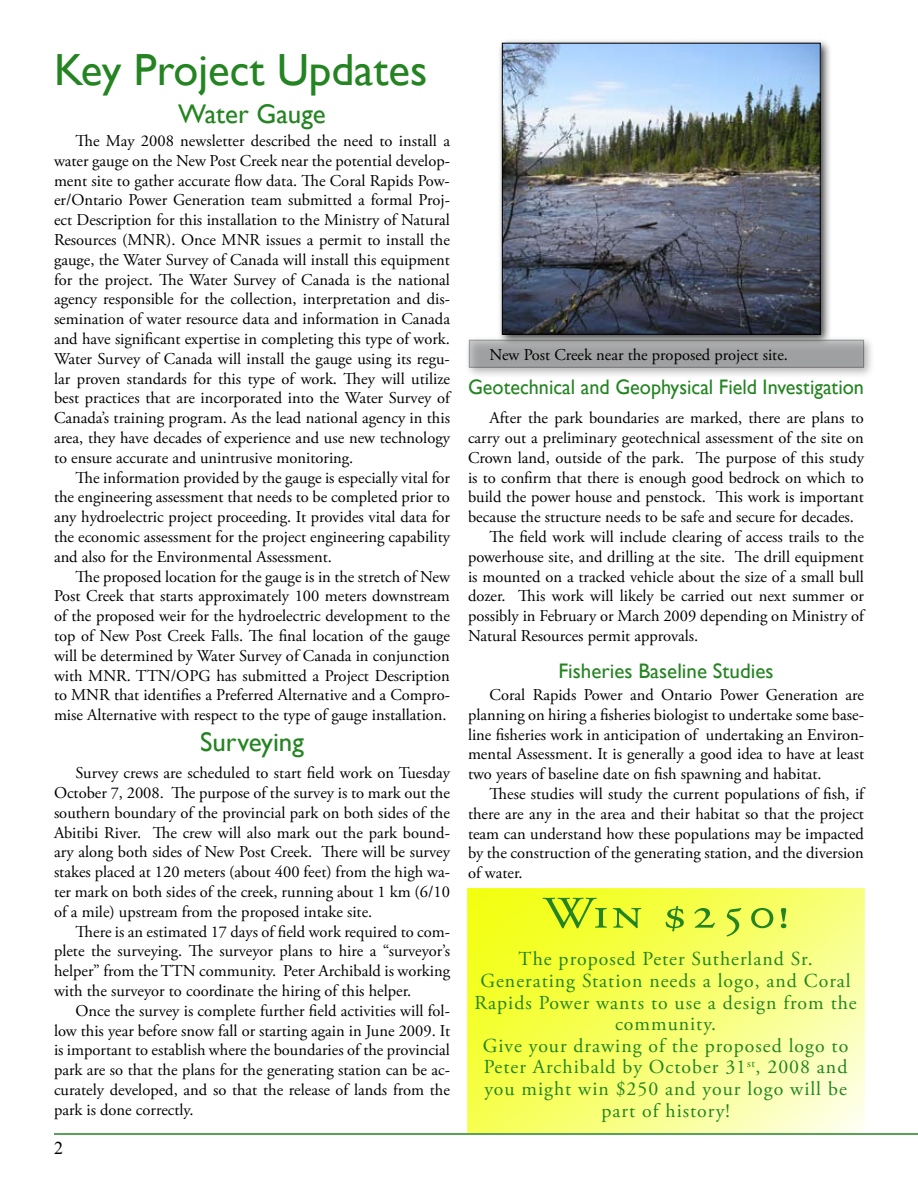
<style>
.page{position:relative;width:918px;height:1188px;background:#fff}
.page>*{position:absolute;margin:0;border:0;box-sizing:border-box;transform-origin:0 0}
.t1{font:45px "Gill Sans";color:#238421}
.t2{font:45px "Adobe Garamond Pro";letter-spacing:.05em;color:#238421;scale:1.2 1}
.t3{font:27px "Gill Sans";color:#238421}
.t4{font:21px "Gill Sans";color:#238421;scale:.96 1}
.t5{font:21px "Gill Sans";color:#238421}
.t6{font:19.8px/21.6px "Adobe Garamond Pro";letter-spacing:.05em;color:#238421;text-align:center}
.t7{font:18px "Times New Roman";color:#000}
.t8{font:16.5px/19.8px "Adobe Garamond Pro";color:#000;text-align:justify}
</style>
<div class="page">
<hr style="left:54px;top:1133px;width:864px;height:2px;background:#238421">
<svg style="left:468px;top:888px;width:396px;height:245px"></svg>
<div style="left:468px;top:889px;width:396px;height:243px;border:1px solid #f3ff0f"></div>
<div style="left:464px;top:335px;width:412px;height:44px;background:#000;opacity:.3"></div>
<div style="left:469px;top:340px;width:395px;height:27px;background:#9fa0a1"></div>
<div style="left:497px;top:38px;width:335px;height:308px;background:#000;opacity:.75"></div>
<img style="left:504px;top:45px;width:315px;height:288px">
<div style="left:502px;top:43px;width:319px;height:292px;border:1px solid #000"></div>
<h1 class="t1" style="left:54px;top:44px;width:375px">Key Project Updates</h1>
<h2 class="t3" style="left:178px;top:98px;width:149px">Water Gauge</h2>
<p class="t8" style="left:54px;top:132px;width:398px;text-indent:22px">The May 2008 newsletter described the need to install a water gauge on the New Post Creek near the potential develop&shy;ment site to gather accurate flow data. The Coral Rapids Pow&shy;er/Ontario Power Generation team submitted a formal Proj&shy;ect Description for this installation to the Ministry of Natural Resources (MNR). Once MNR issues a permit to install the gauge, the Water Survey of Canada will install this equipment for the project. The Water Survey of Canada is the national agency responsible for the collection, interpretation and dis&shy;semination of water resource data and information in Canada and have significant expertise in completing this type of work.<br>Water Survey of Canada will install the gauge using its regu&shy;lar proven standards for this type of work. They will utilize best practices that are incorporated into the Water Survey of Canada’s training program. As the lead national agency in this area, they have decades of experience and use new technology to ensure accurate and unintrusive monitoring.</p>
<p class="t8" style="left:54px;top:468px;width:398px;text-indent:22px">The information provided by the gauge is especially vital for the engineering assessment that needs to be completed prior to any hydroelectric project proceeding. It provides vital data for the economic assessment for the project engineering capability and also for the Environmental Assessment.</p>
<p class="t8" style="left:54px;top:567px;width:398px;text-indent:22px">The proposed location for the gauge is in the stretch of New Post Creek that starts approximately 100 meters downstream of the proposed weir for the hydroelectric development to the top of New Post Creek Falls. The final location of the gauge will be determined by Water Survey of Canada in conjunction with MNR. TTN/OPG has submitted a Project Description to MNR that identifies a Preferred Alternative and a Compro&shy;mise Alternative with respect to the type of gauge installation.</p>
<h2 class="t3" style="left:200px;top:726px;width:105px">Surveying</h2>
<p class="t8" style="left:54px;top:764px;width:398px;text-indent:22px">Survey crews are scheduled to start field work on Tuesday October 7, 2008. The purpose of the survey is to mark out the southern boundary of the provincial park on both sides of the Abitibi River. The crew will also mark out the park bound&shy;ary along both sides of New Post Creek. There will be survey stakes placed at 120 meters (about 400 feet) from the high wa&shy;ter mark on both sides of the creek, running about 1 km (6/10 of a mile) upstream from the proposed intake site.</p>
<p class="t8" style="left:54px;top:922px;width:398px;text-indent:22px">There is an estimated 17 days of field work required to com&shy;plete the surveying. The surveyor plans to hire a “surveyor’s helper” from the TTN community. Peter Archibald is working with the surveyor to coordinate the hiring of this helper.</p>
<p class="t8" style="left:54px;top:1001px;width:398px;text-indent:22px">Once the survey is complete further field activities will fol&shy;low this year before snow fall or starting again in June 2009. It is important to establish where the boundaries of the provincial park are so that the plans for the generating station can be ac&shy;curately developed, and so that the release of lands from the park is done correctly.</p>
<p class="t7" style="left:54px;top:1136px;width:10px">2</p>
<p class="t8" style="left:490px;top:345px;width:300px">New Post Creek near the proposed project site.</p>
<p class="t4" style="left:468px;top:375px;width:414px">Geotechnical and Geophysical Field Investigation</p>
<p class="t8" style="left:490px;top:409px;width:376px">After the park boundaries are marked, there are plans to</p>
<p class="t8" style="left:468px;top:428px;width:397px">carry out a preliminary geotechnical assessment of the site on</p>
<p class="t8" style="left:468px;top:448px;width:398px">Crown land, outside of the park. The purpose of this study</p>
<p class="t8" style="left:468px;top:468px;width:397px">is to confirm that there is enough good bedrock on which to</p>
<p class="t8" style="left:468px;top:488px;width:398px">build the power house and penstock. This work is important</p>
<p class="t8" style="left:468px;top:508px;width:388px">because the structure needs to be safe and secure for decades.</p>
<p class="t8" style="left:490px;top:527px;width:376px">The field work will include clearing of access trails to the</p>
<p class="t8" style="left:468px;top:547px;width:397px">powerhouse site, and drilling at the site. The drill equipment</p>
<p class="t8" style="left:468px;top:567px;width:398px">is mounted on a tracked vehicle about the size of a small bull</p>
<p class="t8" style="left:468px;top:587px;width:397px">dozer. This work will likely be carried out next summer or</p>
<p class="t8" style="left:468px;top:607px;width:397px">possibly in February or March 2009 depending on Ministry of</p>
<p class="t8" style="left:468px;top:626px;width:232px">Natural Resources permit approvals.</p>
<p class="t5" style="left:558px;top:659px;width:217px">Fisheries Baseline Studies</p>
<p class="t8" style="left:468px;top:685px;width:398px;text-indent:22px">Coral Rapids Power and Ontario Power Generation are planning on hiring a fisheries biologist to undertake some base&shy;line fisheries work in anticipation of undertaking an Environ&shy;mental Assessment. It is generally a good idea to have at least two years of baseline date on fish spawning and habitat.</p>
<p class="t8" style="left:468px;top:784px;width:398px;text-indent:22px">These studies will study the current populations of fish, if there are any in the area and their habitat so that the project team can understand how these populations may be impacted by the construction of the generating station, and the diversion of water.</p>
<h1 class="t2" style="left:543px;top:886px;width:206px">Win $250!</h1>
<p class="t6" style="left:475px;top:949px;width:384px">The proposed Peter Sutherland Sr.<br>Generating Station needs a logo, and Coral Rapids Power wants to use a design from the community.<br>Give your drawing of the proposed logo to Peter Archibald by October 31<sup>st</sup>, 2008 and you might win $250 and your logo will be part of history!</p>
</div>
